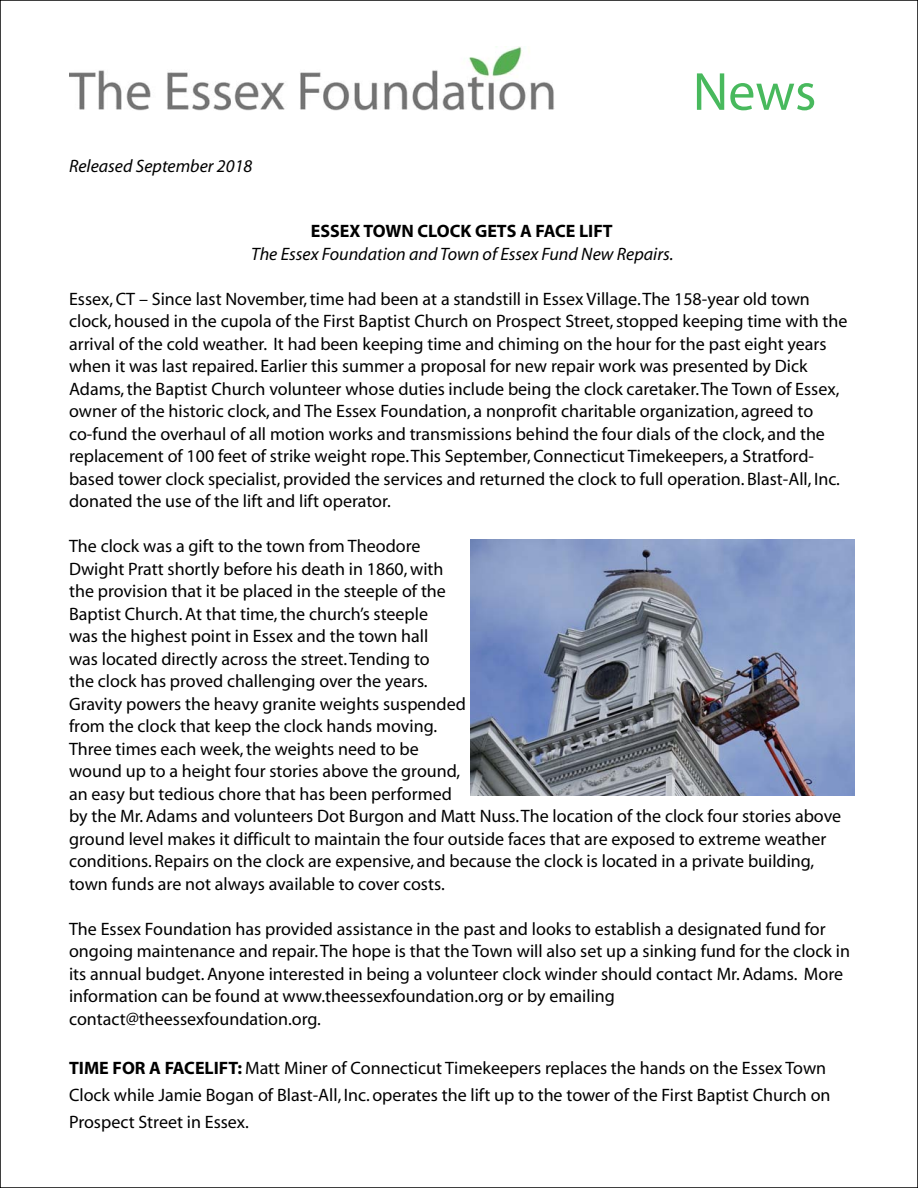
<style>
.page{position:relative;width:918px;height:1188px;background:#fff}
.page>*{position:absolute;margin:0;border:0;box-sizing:border-box;transform-origin:0 0}
.t1{font:54px "Myriad";color:#48b95d}
.t2{font:18px/22.5px "Myriad";color:#000}
.t3{font:italic 18px "Myriad";color:#000}
.t4{font:700 18px "Myriad";color:#000}
.s1{font-weight:700}
</style>
<div class="page">
<img style="left:69px;top:46px;width:486px;height:65px">
<img style="left:471px;top:539px;width:384px;height:256px">
<p class="t3" style="left:69px;top:157px;width:185px">Released September 2018</p>
<h1 class="t1" style="left:693px;top:65px;width:125px">News</h1>
<p class="t4" style="left:311px;top:222px;width:303px">ESSEX TOWN CLOCK GETS A FACE LIFT</p>
<p class="t3" style="left:251px;top:245px;width:424px">The Essex Foundation and Town of Essex Fund New Repairs.</p>
<p class="t2" style="left:69px;top:289px;width:780px">Essex, CT – Since last November, time had been at a standstill in Essex Village. The 158-year old town clock, housed in the cupola of the First Baptist Church on Prospect Street, stopped keeping time with the arrival of the cold weather. It had been keeping time and chiming on the hour for the past eight years when it was last repaired. Earlier this summer a proposal for new repair work was presented by Dick Adams, the Baptist Church volunteer whose duties include being the clock caretaker. The Town of Essex, owner of the historic clock, and The Essex Foundation, a nonprofit charitable organization, agreed to co-fund the overhaul of all motion works and transmissions behind the four dials of the clock, and the replacement of 100 feet of strike weight rope. This September, Connecticut Timekeepers, a Stratford&shy;based tower clock specialist, provided the services and returned the clock to full operation. Blast-All, Inc. donated the use of the lift and lift operator.</p>
<p class="t2" style="left:69px;top:536px;width:774px">The clock was a gift to the town from Theodore<br>Dwight Pratt shortly before his death in 1860, with<br>the provision that it be placed in the steeple of the<br>Baptist Church. At that time, the church’s steeple<br>was the highest point in Essex and the town hall<br>was located directly across the street. Tending to<br>the clock has proved challenging over the years.<br>Gravity powers the heavy granite weights suspended<br>from the clock that keep the clock hands moving.<br>Three times each week, the weights need to be<br>wound up to a height four stories above the ground,<br>an easy but tedious chore that has been performed<br>by the Mr. Adams and volunteers Dot Burgon and Matt Nuss. The location of the clock four stories above ground level makes it difficult to maintain the four outside faces that are exposed to extreme weather conditions. Repairs on the clock are expensive, and because the clock is located in a private building, town funds are not always available to cover costs.</p>
<p class="t2" style="left:69px;top:919px;width:782px">The Essex Foundation has provided assistance in the past and looks to establish a designated fund for ongoing maintenance and repair. The hope is that the Town will also set up a sinking fund for the clock in its annual budget. Anyone interested in being a volunteer clock winder should contact Mr. Adams. More information can be found at www.theessexfoundation.org or by emailing contact@theessexfoundation.org.</p>
<p class="t2" style="left:69px;top:1056px;width:763px;line-height:27px"><span class="s1">TIME FOR A FACELIFT:</span> Matt Miner of Connecticut Timekeepers replaces the hands on the Essex Town<br>Clock while Jamie Bogan of Blast-All, Inc. operates the lift up to the tower of the First Baptist Church on<br>Prospect Street in Essex.</p>
</div>
